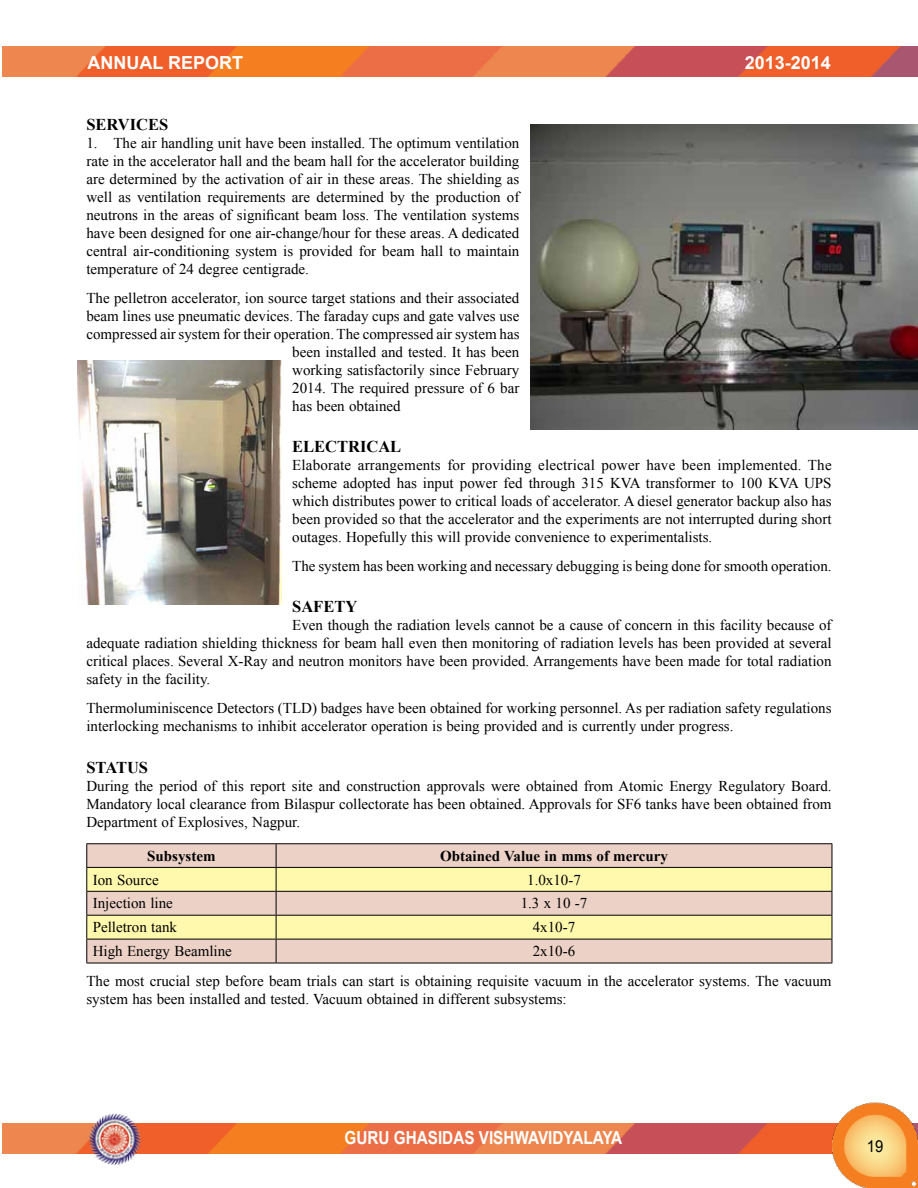
<style>
.page{position:relative;width:918px;height:1188px;background:#fff}
.page>*{position:absolute;margin:0;border:0;box-sizing:border-box;transform-origin:0 0}
.t1{font:700 18px "Arial";color:#fff;scale:.85 1}
.t2{font:700 18px "Arial";color:#fff}
.t3{font:700 16.5px "Times New Roman";color:#000}
.t4{font:16.5px "Arial";color:#000;scale:.9 1}
.t5{font:15px/18px "Times New Roman";color:#000;text-align:justify}
.t6{font:700 15px "Times New Roman";color:#000}
</style>
<div class="page">
<img style="left:2px;top:1123px;width:830px;height:30px">
<img style="left:832px;top:1102px;width:86px;height:86px">
<img style="left:2px;top:46px;width:916px;height:30px">
<img style="left:87px;top:1113px;width:56px;height:52px">
<svg style="left:87px;top:844px;width:745px;height:119px;background:#e6ccc1"></svg>
<svg style="left:87px;top:868px;width:745px;height:71px;background:#f4e7b2"></svg>
<hr style="left:86px;top:843px;width:190px;height:1px;background:#000">
<hr style="left:276px;top:843px;width:556px;height:1px;background:#000">
<hr style="left:86px;top:867px;width:190px;height:1px;background:#000">
<hr style="left:276px;top:867px;width:556px;height:1px;background:#000">
<hr style="left:86px;top:891px;width:190px;height:1px;background:#000">
<hr style="left:276px;top:891px;width:556px;height:1px;background:#000">
<hr style="left:86px;top:915px;width:190px;height:1px;background:#000">
<hr style="left:276px;top:915px;width:556px;height:1px;background:#000">
<hr style="left:86px;top:939px;width:190px;height:1px;background:#000">
<svg style="left:86px;top:844px;width:1px;height:119px"></svg>
<hr style="left:276px;top:939px;width:556px;height:1px;background:#000">
<svg style="left:276px;top:844px;width:1px;height:119px"></svg>
<svg style="left:832px;top:844px;width:1px;height:119px"></svg>
<hr style="left:86px;top:963px;width:190px;height:1px;background:#000">
<hr style="left:276px;top:963px;width:556px;height:1px;background:#000">
<img style="left:530px;top:125px;width:388px;height:305px">
<img style="left:77px;top:360px;width:204px;height:244px">
<p class="t2" style="left:87px;top:50px;width:157px">ANNUAL REPORT</p>
<p class="t2" style="left:745px;top:50px;width:88px">2013-2014</p>
<p class="t3" style="left:86px;top:113px;width:54px">SE RVICES</p>
<p class="t5" style="left:86px;top:134px;width:435px">1. The air handling unit have been installed. The optimum ventilation rate in the accelerator hall and the beam hall for the accelerator building are determined by the activation of air in these areas. The shielding as well as ventilation requirements are determined by the production of neutrons in the areas of significant beam loss. The ventilation systems have been designed for one air-change/hour for these areas. A dedicated central air-conditioning system is provided for beam hall to maintain temperature of 24 degree centigrade.</p>
<p class="t5" style="left:86px;top:289px;width:435px">The pelletron accelerator, ion source target stations and their associated</p>
<p class="t5" style="left:86px;top:307px;width:435px">beam lines use pneumatic devices. The faraday cups and gate valves use</p>
<p class="t5" style="left:86px;top:325px;width:435px">compressed air system for their operation. The compressed air system has</p>
<p class="t5" style="left:292px;top:343px;width:229px">been installed and tested. It has been</p>
<p class="t5" style="left:292px;top:361px;width:229px">working satisfactorily since February</p>
<p class="t5" style="left:292px;top:379px;width:229px">2014. The required pressure of 6 bar</p>
<p class="t5" style="left:292px;top:397px;width:110px">has been obtained</p>
<p class="t3" style="left:292px;top:435px;width:35px">ELECT</p>
<p class="t3" style="left:348px;top:435px;width:55px">RICAL</p>
<p class="t5" style="left:292px;top:456px;width:541px">Elaborate arrangements for providing electrical power have been implemented. The scheme adopted has input power fed through 315 KVA transformer to 100 KVA UPS which distributes power to critical loads of accelerator. A diesel generator backup also has been provided so that the accelerator and the experiments are not interrupted during short outages. Hopefully this will provide convenience to experimentalists.</p>
<p class="t5" style="left:292px;top:557px;width:541px">The system has been working and necessary debugging is being done for smooth operation.</p>
<p class="t3" style="left:292px;top:595px;width:44px">SAFETY</p>
<p class="t5" style="left:86px;top:616px;width:747px;text-indent:206px">Even though the radiation levels cannot be a cause of concern in this facility because of adequate radiation shielding thickness for beam hall even then monitoring of radiation levels has been provided at several critical places. Several X-Ray and neutron monitors have been provided. Arrangements have been made for total radiation safety in the facility.</p>
<p class="t5" style="left:86px;top:699px;width:747px">Thermoluminiscence Detectors (TLD) badges have been obtained for working personnel. As per radiation safety regulations interlocking mechanisms to inhibit accelerator operation is being provided and is currently under progress.</p>
<p class="t3" style="left:86px;top:756px;width:12px">STATUS</p>
<p class="t5" style="left:86px;top:776px;width:747px">During the period of this report site and construction approvals were obtained from Atomic Energy Regulatory Board.<br>Mandatory local clearance from Bilaspur collectorate has been obtained. Approvals for SF6 tanks have been obtained from Department of Explosives, Nagpur.</p>
<p class="t6" style="left:147px;top:845px;width:70px">Subsystem</p>
<p class="t6" style="left:440px;top:845px;width:229px">Obtained Value in mms of mercury</p>
<p class="t5" style="left:93px;top:870px;width:67px">Ion Source</p>
<p class="t5" style="left:527px;top:870px;width:55px">1.0x10-7</p>
<p class="t5" style="left:93px;top:894px;width:82px">Injection line</p>
<p class="t5" style="left:521px;top:894px;width:68px">1.3 x 10 -7</p>
<p class="t5" style="left:93px;top:918px;width:86px">Pelletron tank</p>
<p class="t5" style="left:533px;top:918px;width:44px">4x10-7</p>
<p class="t5" style="left:93px;top:942px;width:141px">High Energy Beamline</p>
<p class="t5" style="left:86px;top:936px;width:747px;line-height:29.8px;text-indent:446px">2x10-6<br>The most crucial step before beam trials can start is obtaining requisite vacuum in the accelerator systems. The vacuum</p>
<p class="t5" style="left:86px;top:990px;width:482px">system has been installed and tested. Vacuum obtained in different subsystems:</p>
<p class="t1" style="left:345px;top:1126px;width:328px">GURU GHASIDAS VISHWAVIDYALAYA</p>
<p class="t4" style="left:867px;top:1135px;width:20px">19</p>
</div>
